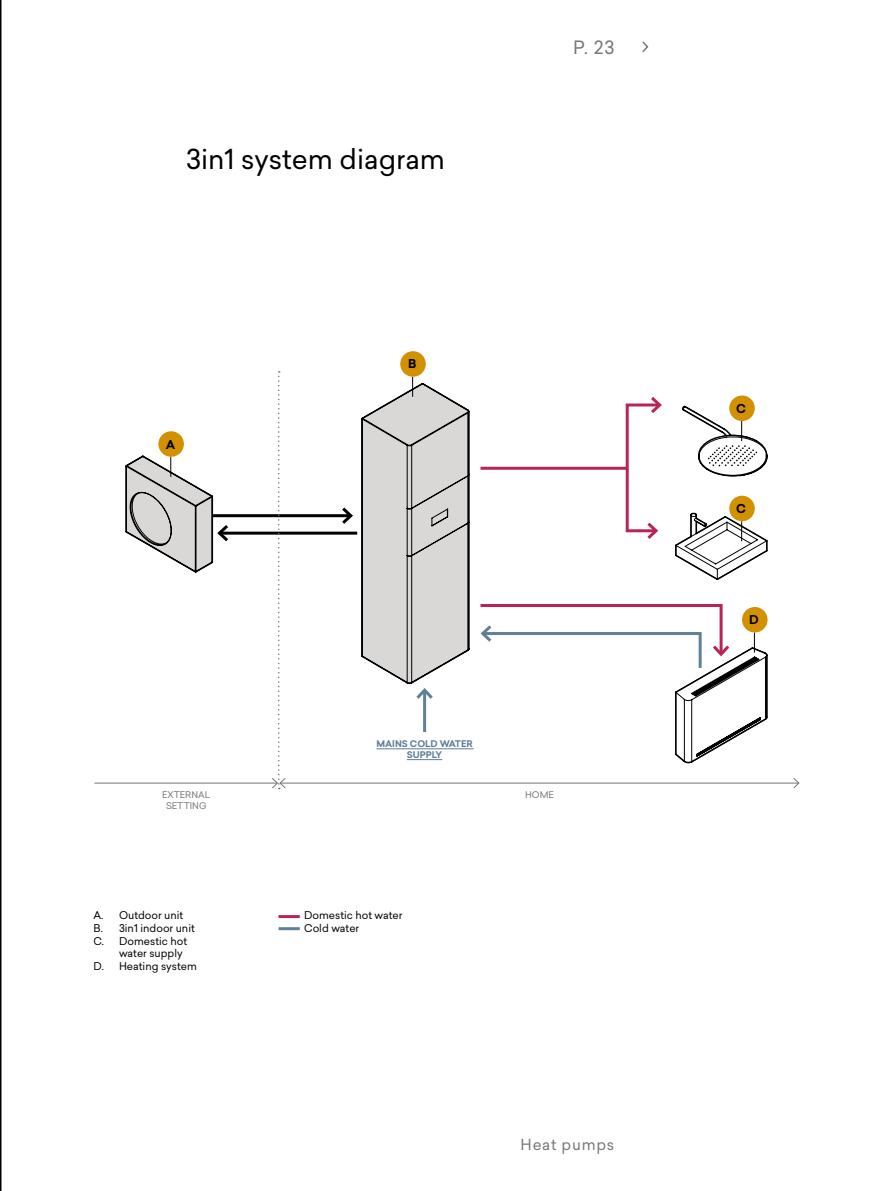
<style>
.page{position:relative;width:893px;height:1191px;background:#fff}
.page>*{position:absolute;margin:0;border:0;box-sizing:border-box;transform-origin:0 0}
.t1{font:27px "Sailec";color:#000}
.t2{font:18px "Sailec";color:#76777a}
.t3{font:15px "Sailec";letter-spacing:.05em;color:#76777a}
.t4{font:700 12px "Sailec";color:#000}
.t5{font:10.5px/12.6px "Sailec";color:#000}
.t6{font:700 9px/10.8px "Sailec";color:#5c7e96;text-align:center}
.t7{font:9px/10.8px "Sailec";color:#76777a;text-align:center}
</style>
<div class="page">
<svg style="left:642px;top:41px;width:7px;height:11px"></svg>
<hr style="left:0;top:0;width:2px;height:1191px;background:#000">
<hr style="left:213px;top:514px;width:138px;height:3px;background:#000">
<hr style="left:219px;top:531px;width:138px;height:3px;background:#000">
<hr style="left:279px;top:927px;width:21px;height:3px;background:#608098">
<hr style="left:279px;top:915px;width:21px;height:3px;background:#b92454">
<hr style="left:423px;top:690px;width:3px;height:42px;background:#608098">
<svg style="left:480px;top:397px;width:182px;height:142px"></svg>
<svg style="left:125px;top:455px;width:106px;height:118px"></svg>
<svg style="left:675px;top:513px;width:93px;height:67px"></svg>
<svg style="left:480px;top:604px;width:288px;height:160px"></svg>
<div style="left:158px;top:431px;width:26px;height:26px;background:#d39000;border-radius:50%"></div>
<div style="left:729px;top:395px;width:26px;height:26px;background:#d39000;border-radius:50%"></div>
<div style="left:729px;top:496px;width:26px;height:25px;background:#d39000;border-radius:50%"></div>
<div style="left:742px;top:607px;width:25px;height:25px;background:#d39000;border-radius:50%"></div>
<hr style="left:94px;top:782px;width:183px;height:1px;background:#76777a">
<hr style="left:280px;top:782px;width:519px;height:1px;background:#76777a">
<svg style="left:793px;top:778px;width:7px;height:10px"></svg>
<svg style="left:271px;top:371px;width:15px;height:418px"></svg>
<svg style="left:339px;top:377px;width:131px;height:325px"></svg>
<div style="left:400px;top:351px;width:26px;height:26px;background:#d39000;border-radius:50%"></div>
<svg style="left:682px;top:405px;width:86px;height:72px"></svg>
<hr style="left:376px;top:748px;width:98px;height:1px;background:#5c7e96">
<hr style="left:407px;top:759px;width:35px;height:1px;background:#5c7e96">
<h1 class="t1" style="left:186px;top:141px;width:261px">3in1 system diagram</h1>
<p class="t4" style="left:166px;top:435px;width:11px">A</p>
<p class="t4" style="left:408px;top:355px;width:10px">B</p>
<h2 class="t2" style="left:573px;top:34px;width:43px">P. 23</h2>
<p class="t6" style="left:376px;top:738px;width:98px">MAINS COLD WATER<br>SUPPLY</p>
<p class="t7" style="left:162px;top:789px;width:49px">EXTERNAL<br>SETTING</p>
<p class="t7" style="left:525px;top:789px;width:30px">HOME</p>
<p class="t5" style="left:94px;top:909px;width:91px">A. Outdoor unit</p>
<p class="t5" style="left:94px;top:921px;width:103px">B. 3in1 indoor unit</p>
<p class="t5" style="left:94px;top:934px;width:95px">C. Domestic hot</p>
<p class="t5" style="left:119px;top:946px;width:65px">water supply</p>
<p class="t5" style="left:94px;top:959px;width:105px">D. Heating system</p>
<p class="t5" style="left:304px;top:909px;width:100px">Domestic hot water<br>Cold water</p>
<h3 class="t3" style="left:521px;top:1133px;width:95px">Heat pumps</h3>
<p class="t4" style="left:736px;top:400px;width:11px">C</p>
<p class="t4" style="left:736px;top:500px;width:11px">C</p>
<p class="t4" style="left:749px;top:611px;width:11px">D</p>
</div>
